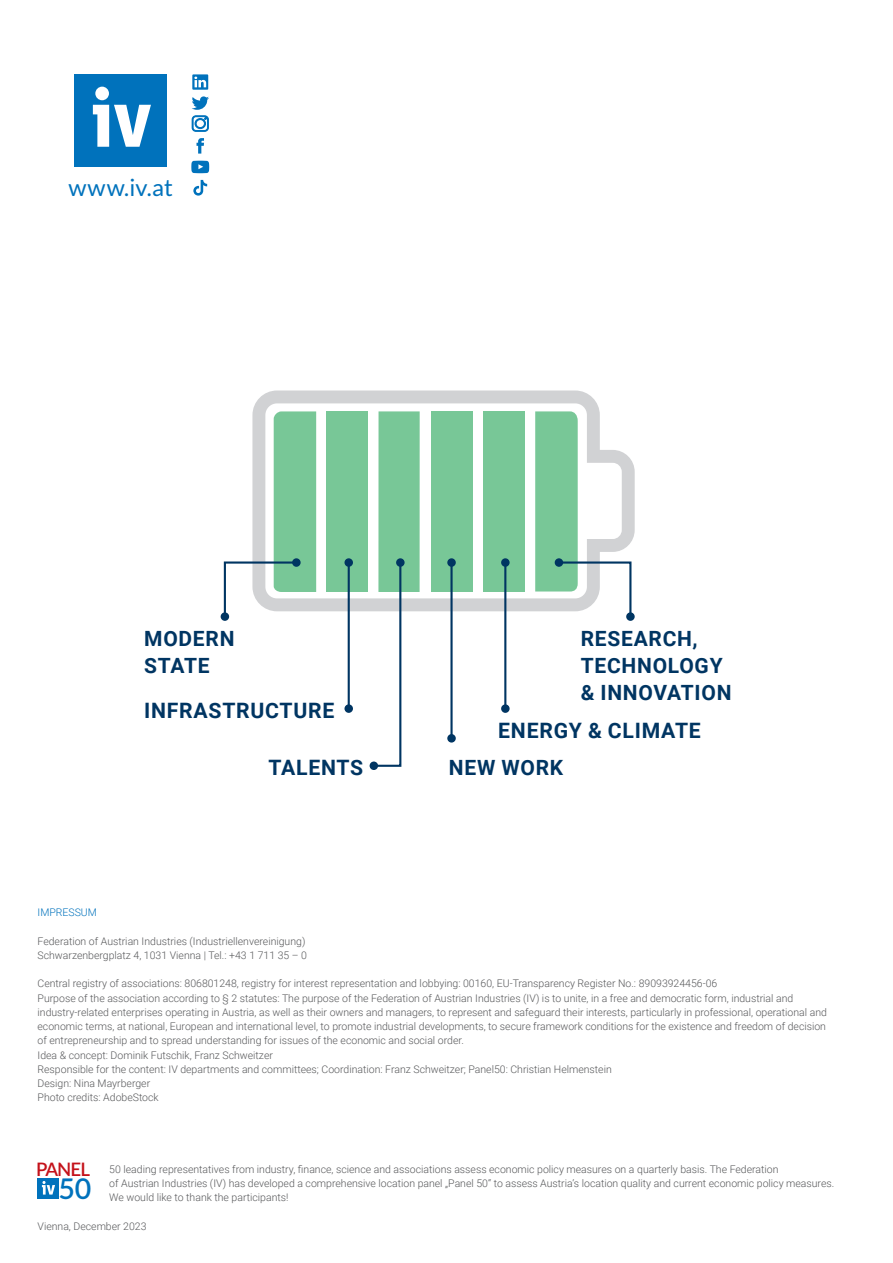
<style>
.page{position:relative;width:893px;height:1263px;background:#fff}
.page>*{position:absolute;margin:0;border:0;box-sizing:border-box;transform-origin:0 0}
.t1{font:600 28.5px "Lato";color:#0072bc}
.t2{font:23.55px "Lato";letter-spacing:.025em;color:#0072bc}
.t3{font:700 21.15px "Roboto";letter-spacing:.035em;color:#003562}
.t4{font:700 21px/27px "Roboto";letter-spacing:.035em;color:#003562}
.t5{font:600 18.6px "Lato";letter-spacing:-.05em;color:#c4121a}
.t6{font:300 10.5px/14.2px "Roboto";color:#57585a}
.t7{font:300 10.5px "Roboto";color:#0072bc}
</style>
<div class="page">
<div style="left:38px;top:1178px;width:21px;height:21px;background:#0072bc"></div>
<svg style="left:42px;top:1181px;width:13px;height:13px"></svg>
<svg style="left:253px;top:390px;width:382px;height:221px"></svg>
<div style="left:327px;top:411px;width:41px;height:181px;background:#78c797"></div>
<div style="left:378px;top:411px;width:42px;height:181px;background:#78c797"></div>
<div style="left:432px;top:411px;width:41px;height:181px;background:#78c797"></div>
<div style="left:483px;top:411px;width:41px;height:181px;background:#78c797"></div>
<svg style="left:535px;top:411px;width:98px;height:201px"></svg>
<div style="left:555px;top:558px;width:8px;height:9px;background:#003562;border-radius:50%"></div>
<div style="left:626px;top:612px;width:9px;height:9px;background:#003562;border-radius:50%"></div>
<svg style="left:223px;top:411px;width:93px;height:207px"></svg>
<div style="left:292px;top:558px;width:9px;height:9px;background:#003562;border-radius:50%"></div>
<div style="left:221px;top:612px;width:8px;height:9px;background:#003562;border-radius:50%"></div>
<hr style="left:504px;top:562px;width:2px;height:147px;background:#003562">
<div style="left:501px;top:558px;width:9px;height:9px;background:#003562;border-radius:50%"></div>
<div style="left:501px;top:704px;width:9px;height:9px;background:#003562;border-radius:50%"></div>
<hr style="left:450px;top:562px;width:3px;height:176px;background:#003562">
<div style="left:447px;top:558px;width:9px;height:9px;background:#003562;border-radius:50%"></div>
<div style="left:447px;top:734px;width:9px;height:8px;background:#003562;border-radius:50%"></div>
<hr style="left:348px;top:562px;width:2px;height:147px;background:#003562">
<div style="left:344px;top:558px;width:9px;height:9px;background:#003562;border-radius:50%"></div>
<div style="left:344px;top:704px;width:9px;height:9px;background:#003562;border-radius:50%"></div>
<svg style="left:372px;top:560px;width:30px;height:207px"></svg>
<div style="left:370px;top:761px;width:8px;height:9px;background:#003562;border-radius:50%"></div>
<div style="left:396px;top:558px;width:9px;height:9px;background:#003562;border-radius:50%"></div>
<div style="left:74px;top:74px;width:93px;height:93px;background:#0072bc"></div>
<svg style="left:93px;top:105px;width:58px;height:42px"></svg>
<div style="left:95px;top:87px;width:14px;height:13px;background:#fff;border-radius:50%"></div>
<svg style="left:192px;top:116px;width:17px;height:15px"></svg>
<svg style="left:192px;top:96px;width:17px;height:14px"></svg>
<svg style="left:191px;top:161px;width:18px;height:12px"></svg>
<svg style="left:196px;top:138px;width:8px;height:16px"></svg>
<svg style="left:192px;top:74px;width:16px;height:16px"></svg>
<svg style="left:193px;top:180px;width:14px;height:16px"></svg>
<h2 class="t2" style="left:68px;top:174px;width:106px">www.iv.at</h2>
<h3 class="t4" style="left:144px;top:624px;width:92px">MODERN<br>STATE</h3>
<h3 class="t4" style="left:581px;top:624px;width:152px">RESEARCH,<br>TECHNOLOGY &amp; INNOVATION</h3>
<h3 class="t3" style="left:144px;top:696px;width:192px">INFRASTRUCTURE</h3>
<h3 class="t3" style="left:269px;top:752px;width:96px">TALENTS</h3>
<h3 class="t3" style="left:498px;top:715px;width:204px">ENERGY &amp; CLIMATE</h3>
<h3 class="t4" style="left:449px;top:753px;width:116px">NEW WORK</h3>
<p class="t7" style="left:38px;top:905px;width:61px">IMPRESSUM</p>
<p class="t6" style="left:38px;top:933px;width:271px">Federation of Austrian Industries (Industriellenvereinigung)<br>Schwarzenbergplatz 4, 1031 Vienna | Tel.: +43 1 711 35 – 0</p>
<p class="t6" style="left:38px;top:976px;width:791px">Central registry of associations: 806801248, registry for interest representation and lobbying: 00160, EU-Transparency Register No.: 89093924456-06<br>Purpose of the association according to § 2 statutes: The purpose of the Federation of Austrian Industries (IV) is to unite, in a free and democratic form, industrial and industry-related enterprises operating in Austria, as well as their owners and managers, to represent and safeguard their interests, particularly in professional, operational and economic terms, at national, European and international level, to promote industrial developments, to secure framework conditions for the existence and freedom of decision of entrepreneurship and to spread understanding for issues of the economic and social order.<br>Idea &amp; concept: Dominik Futschik, Franz Schweitzer<br>Responsible for the content: IV departments and committees; Coordination: Franz Schweitzer; Panel50: Christian Helmenstein<br>Design: Nina Mayrberger<br>Photo credits: AdobeStock</p>
<h3 class="t5" style="left:36px;top:1156px;width:55px">PANEL</h3>
<p class="t6" style="left:109px;top:1161px;width:727px">50 leading representatives from industry, finance, science and associations assess economic policy measures on a quarterly basis. The Federation<br>of Austrian Industries (IV) has developed a comprehensive location panel „Panel 50“ to assess Austria‘s location quality and current economic policy measures.<br>We would like to thank the participants!</p>
<p class="t6" style="left:38px;top:1218px;width:111px">Vienna, December 2023</p>
<h1 class="t1" style="left:58px;top:1168px;width:35px">50</h1>
</div>
